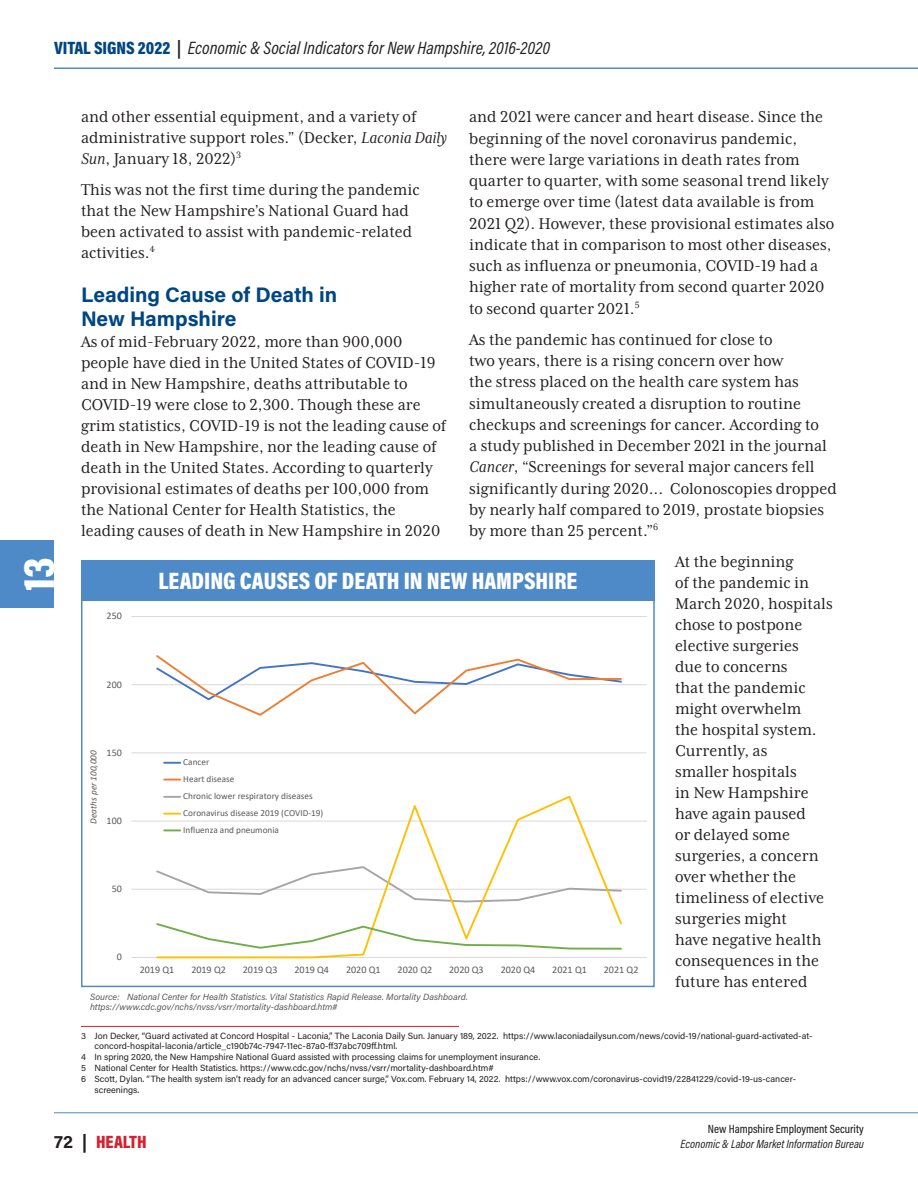
<style>
.page{position:relative;width:918px;height:1188px;background:#fff}
.page>*{position:absolute;margin:0;border:0;box-sizing:border-box;transform-origin:0 0}
.t1{font:900 45px "Acumin Pro Cond";color:#fff}
.t2{font:900 24px "Acumin Pro Cond";color:#fff}
.SUB-header{font:700 21px/24px "Acumin Pro";color:#004684}
.body{font:18px/21px "Mrs Eaves XL Serif Nar OT";color:#231f20}
.first_para_after_hea{font:18px/21px "Mrs Eaves XL Serif Nar OT";color:#231f20}
.t3{font:italic 18px "Acumin Pro Cond";color:#231f20}
.t4{font:900 18px "Acumin Pro Cond";color:#d52130}
.t5{font:italic 12px "Acumin Pro Cond";color:#231f20}
.t6{font:500 12px "Acumin Pro Cond";color:#231f20}
.t7{font:10.05px "Calibri";color:#595959}
.t8{font:9.3px/16.8px "Calibri";color:#595959}
.t9{font:italic 9.15px "Calibri";color:#595959}
.footnotes{font:9px/10.8px "Acumin Pro";color:#231f20}
.source{font:italic 9px/10.8px "Acumin Pro";color:#57585a}
.s1{font-weight:900;font-style:normal;color:#004684}
.s2{font-weight:700;font-style:normal}
.s3{font-style:italic}
.s4{font-family:"Acumin Pro";font-weight:700;color:#231f20}
</style>
<div class="page">
<hr style="left:54px;top:68px;width:864px;height:1px;background:#4f8ac8">
<hr style="left:54px;top:1112px;width:864px;height:1px;background:#4f8ac8">
<div style="left:0;top:540px;width:54px;height:68px;background:#4f8ac8"></div>
<hr style="left:81px;top:1026px;width:378px;height:1px;background:#d52130">
<hr style="left:131px;top:889px;width:516px;height:1px;background:#d9d9d9">
<hr style="left:131px;top:821px;width:516px;height:1px;background:#d9d9d9">
<hr style="left:131px;top:753px;width:516px;height:1px;background:#d9d9d9">
<hr style="left:131px;top:684px;width:516px;height:1px;background:#d9d9d9">
<hr style="left:131px;top:616px;width:516px;height:1px;background:#d9d9d9">
<hr style="left:131px;top:957px;width:516px;height:1px;background:#d9d9d9">
<svg style="left:156px;top:655px;width:466px;height:61px"></svg>
<svg style="left:155px;top:795px;width:468px;height:163px"></svg>
<svg style="left:155px;top:922px;width:468px;height:29px"></svg>
<svg style="left:164px;top:762px;width:16px;height:2px"></svg>
<svg style="left:164px;top:779px;width:16px;height:2px"></svg>
<svg style="left:164px;top:796px;width:16px;height:2px"></svg>
<svg style="left:164px;top:813px;width:16px;height:2px"></svg>
<svg style="left:164px;top:830px;width:16px;height:1px"></svg>
<div style="left:81px;top:560px;width:574px;height:40px;background:#4f8ac8"></div>
<p class="t3" style="left:54px;top:36px;width:498px"><span class="s1">VITAL SIGNS 2022</span> <span class="s2">|</span> Economic &amp; Social Indicators for New Hampshire, 2016-2020</p>
<h1 class="t1" style="left:9px;top:591px;width:35px;rotate:-90deg">13</h1>
<p class="body" style="left:81px;top:107px;width:368px">and other essential equipment, and a variety of administrative support roles.” (Decker, <span class="s3">Laconia Daily<br>Sun</span>, January 18, 2022)<sup>3</sup></p>
<p class="body" style="left:81px;top:179px;width:340px">This was not the first time during the pandemic that the New Hampshire’s National Guard had been activated to assist with pandemic-related activities.<sup>4</sup></p>
<p class="SUB-header" style="left:81px;top:282px;width:258px">Leading Cause of Death in<br>New Hampshire</p>
<p class="first_para_after_hea" style="left:81px;top:332px;width:367px">As of mid-February 2022, more than 900,000 people have died in the United States of COVID-19 and in New Hampshire, deaths attributable to COVID-19 were close to 2,300. Though these are grim statistics, COVID-19 is not the leading cause of death in New Hampshire, nor the leading cause of death in the United States. According to quarterly provisional estimates of deaths per 100,000 from the National Center for Health Statistics, the leading causes of death in New Hampshire in 2020</p>
<p class="first_para_after_hea" style="left:469px;top:106px;width:367px">and 2021 were cancer and heart disease. Since the beginning of the novel coronavirus pandemic, there were large variations in death rates from quarter to quarter, with some seasonal trend likely to emerge over time (latest data available is from 2021 Q2). However, these provisional estimates also indicate that in comparison to most other diseases, such as influenza or pneumonia, COVID-19 had a higher rate of mortality from second quarter 2020 to second quarter 2021.<sup>5</sup></p>
<p class="body" style="left:469px;top:329px;width:369px">As the pandemic has continued for close to<br>two years, there is a rising concern over how<br>the stress placed on the health care system has simultaneously created a disruption to routine checkups and screenings for cancer. According to<br>a study published in December 2021 in the journal <span class="s3">Cancer</span>, “Screenings for several major cancers fell significantly during 2020... Colonoscopies dropped by nearly half compared to 2019, prostate biopsies by more than 25 percent.”<sup>6</sup></p>
<p class="body" style="left:675px;top:551px;width:159px">At the beginning<br>of the pandemic in<br>March 2020, hospitals chose to postpone elective surgeries<br>due to concerns<br>that the pandemic might overwhelm<br>the hospital system.<br>Currently, as<br>smaller hospitals<br>in New Hampshire have again paused<br>or delayed some surgeries, a concern over whether the timeliness of elective surgeries might<br>have negative health consequences in the future has entered</p>
<p class="t2" style="left:158px;top:565px;width:420px">LEADING CAUSES OF DEATH IN NEW HAMPSHIRE</p>
<p class="t7" style="left:107px;top:609px;width:17px">250</p>
<p class="t7" style="left:107px;top:677px;width:17px">200</p>
<p class="t7" style="left:107px;top:745px;width:17px">150</p>
<p class="t9" style="left:87px;top:824px;width:75px;rotate:-90deg">Deaths per 100,000</p>
<p class="t8" style="left:183px;top:754px;width:142px">Cancer<br>Heart disease<br>Chronic lower respiratory diseases<br>Coronavirus disease 2019 (COVID-19)<br>Influenza and pneumonia</p>
<p class="t7" style="left:107px;top:814px;width:17px">100</p>
<p class="t7" style="left:112px;top:882px;width:12px">50</p>
<p class="t7" style="left:117px;top:950px;width:7px">0</p>
<p class="t7" style="left:140px;top:963px;width:36px">2019 Q1</p>
<p class="t7" style="left:191px;top:963px;width:36px">2019 Q2</p>
<p class="t7" style="left:243px;top:963px;width:36px">2019 Q3</p>
<p class="t7" style="left:294px;top:963px;width:36px">2019 Q4</p>
<p class="t7" style="left:346px;top:963px;width:36px">2020 Q1</p>
<p class="t7" style="left:398px;top:963px;width:36px">2020 Q2</p>
<p class="t7" style="left:449px;top:963px;width:36px">2020 Q3</p>
<p class="t7" style="left:501px;top:963px;width:36px">2020 Q4</p>
<p class="t7" style="left:552px;top:963px;width:36px">2021 Q1</p>
<p class="t7" style="left:604px;top:963px;width:36px">2021 Q2</p>
<p class="source" style="left:90px;top:991px;width:379px">Source: National Center for Health Statistics. Vital Statistics Rapid Release. Mortality Dashboard. https://www.cdc.gov/nchs/nvss/vsrr/mortality-dashboard.htm#</p>
<p class="footnotes" style="left:94px;top:1030px;width:720px;text-indent:-14px">3 Jon Decker, “Guard activated at Concord Hospital - Laconia,” The Laconia Daily Sun. January 189, 2022. https://www.laconiadailysun.com/news/covid-19/national-guard-activated-at&shy;concord-hospital-laconia/article_c190b74c-7947-11ec-87a0-ff37abc709ff.html.</p>
<p class="footnotes" style="left:81px;top:1051px;width:461px">4 In spring 2020, the New Hampshire National Guard assisted with processing claims for unemployment insurance.</p>
<p class="footnotes" style="left:81px;top:1062px;width:414px">5 National Center for Health Statistics. https://www.cdc.gov/nchs/nvss/vsrr/mortality-dashboard.htm#</p>
<p class="footnotes" style="left:94px;top:1073px;width:703px;text-indent:-14px">6 Scott, Dylan. “The health system isn’t ready for an advanced cancer surge,” Vox.com. February 14, 2022. https://www.vox.com/coronavirus-covid19/22841229/covid-19-us-cancer&shy;screenings.</p>
<p class="t6" style="left:708px;top:1121px;width:158px">New Hampshire Employment Security</p>
<p class="t4" style="left:54px;top:1130px;width:94px"><span class="s4">72 |</span> HEALTH</p>
<p class="t5" style="left:681px;top:1136px;width:185px">Economic &amp; Labor Market Information Bureau</p>
</div>
